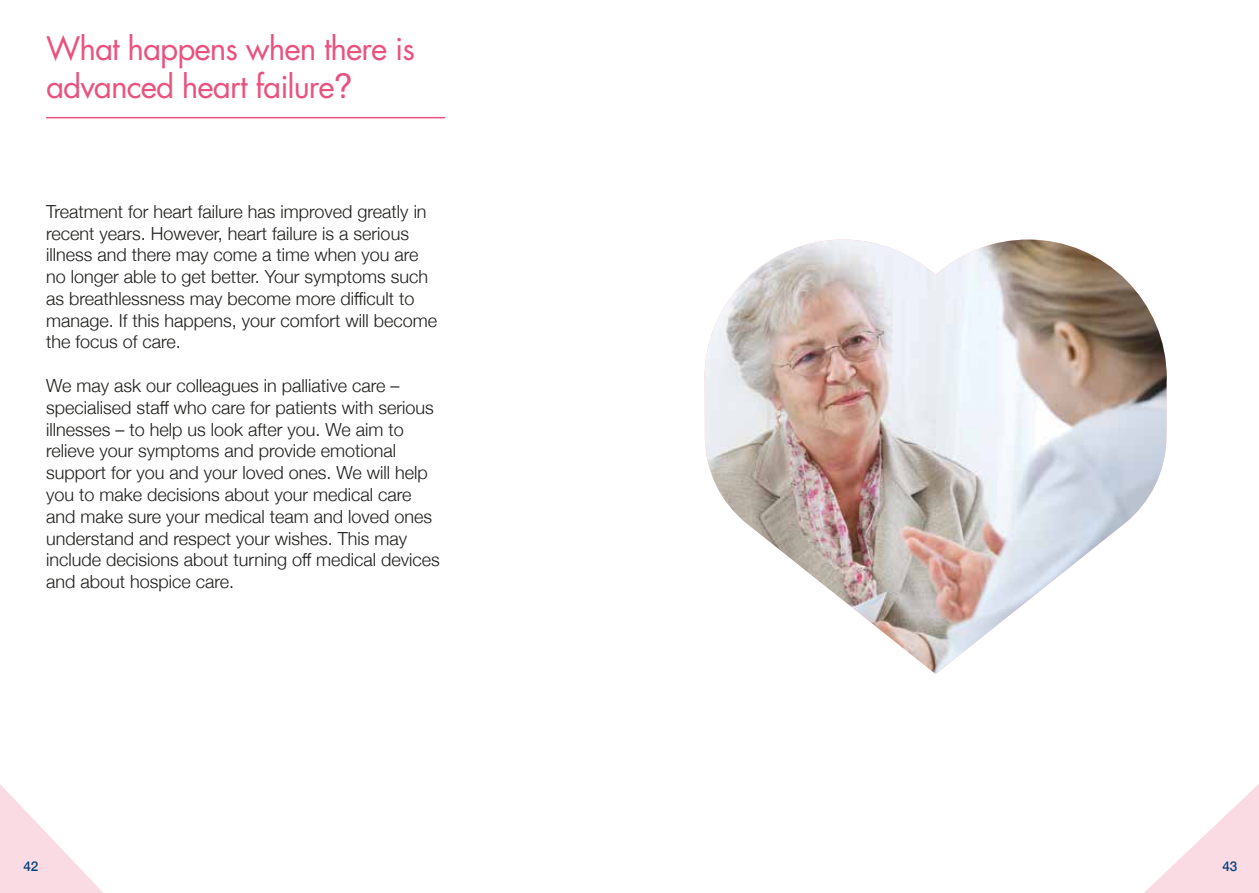
<style>
.page{position:relative;width:1259px;height:893px;background:#fff}
.page>*{position:absolute;margin:0;border:0;box-sizing:border-box;transform-origin:0 0}
.t1{font:31.5px/38.1px "Futura Std";letter-spacing:-.03em;color:#ea527e}
.t2{font:300 18px/21.8px "Helvetica Neue";color:#1d1d1b}
.t3{font:500 13.5px "Helvetica Neue";color:#06417d}
.s1{font-family:"Helvetica LT Std";font-size:34.5px}
</style>
<div class="page">
<svg style="left:0;top:784px;width:103px;height:109px"></svg>
<svg style="left:1144px;top:784px;width:115px;height:109px"></svg>
<img style="left:704px;top:240px;width:462px;height:434px">
<hr style="left:46px;top:117px;width:399px;height:1px;background:#ea527e">
<h1 class="t1" style="left:46px;top:29px;width:370px">What happens when there is advanced heart failure<span class="s1">?</span></h1>
<p class="t2" style="left:46px;top:199px;width:393px">Treatment for heart failure has improved greatly in recent years. However, heart failure is a serious illness and there may come a time when you are no longer able to get better. Your symptoms such as breathlessness may become more difficult to manage. If this happens, your comfort will become the focus of care.</p>
<p class="t2" style="left:46px;top:373px;width:395px">We may ask our colleagues in palliative care – specialised staff who care for patients with serious illnesses – to help us look after you. We aim to relieve your symptoms and provide emotional support for you and your loved ones. We will help you to make decisions about your medical care and make sure your medical team and loved ones understand and respect your wishes. This may include decisions about turning off medical devices and about hospice care.</p>
<p class="t3" style="left:23px;top:855px;width:17px">42</p>
<p class="t3" style="left:1222px;top:855px;width:17px">43</p>
</div>
